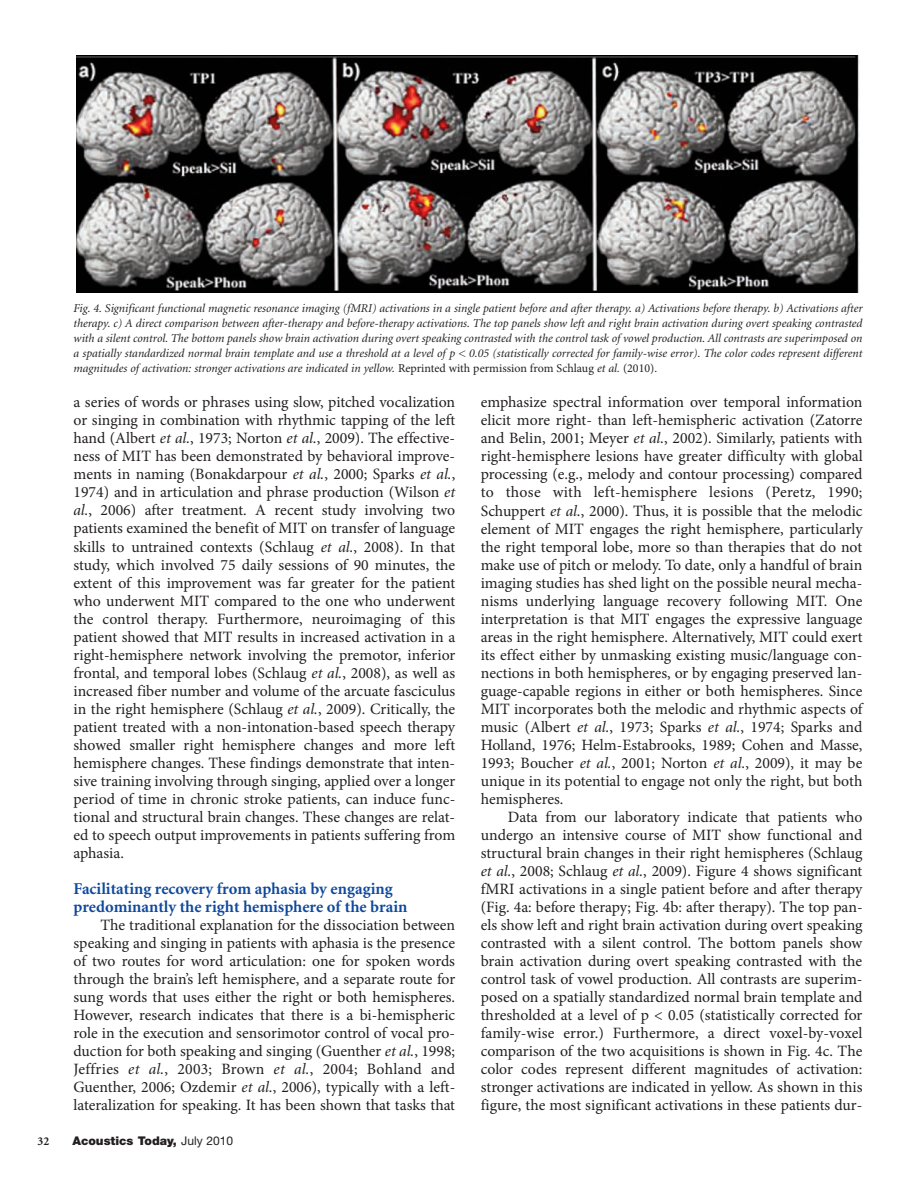
<style>
.page{position:relative;width:918px;height:1189px;background:#fff}
.page>*{position:absolute;margin:0;border:0;box-sizing:border-box;transform-origin:0 0}
.t1{font:700 16.5px/18px "Minion";color:#0f499d}
.t2{font:15.75px/18px "Minion Pro";color:#231f20;text-align:justify}
.t3{font:italic 12px/15px "Minion";color:#231f20;text-align:justify}
.t4{font:900 12px "Helvetica Neue";color:#231f20}
.t5{font:700 12px "Minion";color:#231f20}
.s1{font-family:"Minion Pro";font-style:normal}
.s2{font-family:"Minion Pro"}
.s3{font-family:"Minion";font-style:italic}
.s4{font-weight:400}
</style>
<div class="page">
<img style="left:76px;top:56px;width:783px;height:236px">
<p class="t3" style="left:73px;top:301px;width:791px">Fig. 4. Significant functional magnetic resonance imaging (fMRI) activations in a single patient before and after therapy. a) Activations before therapy. b) Activations after therapy. c) A direct comparison between after-therapy and before-therapy activations. The top panels show left and right brain activation during overt speaking contrasted with a silent control. The bottom panels show brain activation during overt speaking contrasted with the control task of vowel production. All contrasts are superimposed on a spatially standardized normal brain template and use a threshold at a level of p &lt; 0.05 (statistically corrected for family-wise error). The color codes represent different magnitudes of activation: stronger activations are indicated in yellow. <span class="s1">Reprinted with permission from Schlaug</span> <span class="s2">et al.</span> <span class="s1">(2010).</span></p>
<p class="t2" style="left:74px;top:394px;width:383px">a series of words or phrases using slow, pitched vocalization or singing in combination with rhythmic tapping of the left hand (Albert <span class="s3">et al.</span>, 1973; Norton <span class="s3">et al.</span>, 2009). The effective&shy;ness of MIT has been demonstrated by behavioral improve&shy;ments in naming (Bonakdarpour <span class="s3">et al.</span>, 2000; Sparks <span class="s3">et al.</span>, 1974) and in articulation and phrase production (Wilson <span class="s3">et al.</span>, 2006) after treatment. A recent study involving two patients examined the benefit of MIT on transfer of language skills to untrained contexts (Schlaug <span class="s3">et al.</span>, 2008). In that study, which involved 75 daily sessions of 90 minutes, the extent of this improvement was far greater for the patient who underwent MIT compared to the one who underwent the control therapy. Furthermore, neuroimaging of this patient showed that MIT results in increased activation in a right-hemisphere network involving the premotor, inferior frontal, and temporal lobes (Schlaug <span class="s3">et al.</span>, 2008), as well as increased fiber number and volume of the arcuate fasciculus in the right hemisphere (Schlaug <span class="s3">et al.</span>, 2009). Critically, the patient treated with a non-intonation-based speech therapy showed smaller right hemisphere changes and more left hemisphere changes. These findings demonstrate that inten&shy;sive training involving through singing, applied over a longer period of time in chronic stroke patients, can induce func&shy;tional and structural brain changes. These changes are relat&shy;ed to speech output improvements in patients suffering from aphasia.</p>
<p class="t1" style="left:74px;top:880px;width:336px">Facilitating recovery from aphasia by engaging predominantly the right hemisphere of the brain</p>
<p class="t2" style="left:74px;top:916px;width:383px;text-indent:27px">The traditional explanation for the dissociation between speaking and singing in patients with aphasia is the presence of two routes for word articulation: one for spoken words through the brain’s left hemisphere, and a separate route for sung words that uses either the right or both hemispheres.<br>However, research indicates that there is a bi-hemispheric role in the execution and sensorimotor control of vocal pro&shy;duction for both speaking and singing (Guenther <span class="s3">et al.</span>, 1998; Jeffries <span class="s3">et al.</span>, 2003; Brown <span class="s3">et al.</span>, 2004; Bohland and Guenther, 2006; Ozdemir <span class="s3">et al.</span>, 2006), typically with a left&shy;lateralization for speaking. It has been shown that tasks that</p>
<p class="t5" style="left:37px;top:1136px;width:13px">32</p>
<p class="t4" style="left:72px;top:1136px;width:162px">Acoustics Today, <span class="s4">July 2010</span></p>
<p class="t2" style="left:481px;top:394px;width:383px">emphasize spectral information over temporal information elicit more right- than left-hemispheric activation (Zatorre and Belin, 2001; Meyer <span class="s3">et al.</span>, 2002). Similarly, patients with right-hemisphere lesions have greater difficulty with global processing (e.g., melody and contour processing) compared to those with left-hemisphere lesions (Peretz, 1990; Schuppert <span class="s3">et al.</span>, 2000). Thus, it is possible that the melodic element of MIT engages the right hemisphere, particularly the right temporal lobe, more so than therapies that do not make use of pitch or melody. To date, only a handful of brain imaging studies has shed light on the possible neural mecha&shy;nisms underlying language recovery following MIT. One interpretation is that MIT engages the expressive language areas in the right hemisphere. Alternatively, MIT could exert its effect either by unmasking existing music/language con&shy;nections in both hemispheres, or by engaging preserved lan&shy;guage-capable regions in either or both hemispheres. Since MIT incorporates both the melodic and rhythmic aspects of music (Albert <span class="s3">et al.</span>, 1973; Sparks <span class="s3">et al.</span>, 1974; Sparks and Holland, 1976; Helm-Estabrooks, 1989; Cohen and Masse, 1993; Boucher <span class="s3">et al.</span>, 2001; Norton <span class="s3">et al.</span>, 2009), it may be unique in its potential to engage not only the right, but both hemispheres.</p>
<p class="t2" style="left:481px;top:809px;width:383px;text-indent:27px">Data from our laboratory indicate that patients who undergo an intensive course of MIT show functional and structural brain changes in their right hemispheres (Schlaug <span class="s3">et al.</span>, 2008; Schlaug <span class="s3">et al.</span>, 2009). Figure 4 shows significant fMRI activations in a single patient before and after therapy (Fig. 4a: before therapy; Fig. 4b: after therapy). The top pan&shy;els show left and right brain activation during overt speaking contrasted with a silent control. The bottom panels show brain activation during overt speaking contrasted with the control task of vowel production. All contrasts are superim&shy;posed on a spatially standardized normal brain template and thresholded at a level of p &lt; 0.05 (statistically corrected for family-wise error.) Furthermore, a direct voxel-by-voxel comparison of the two acquisitions is shown in Fig. 4c. The color codes represent different magnitudes of activation: stronger activations are indicated in yellow. As shown in this figure, the most significant activations in these patients dur-</p>
</div>
